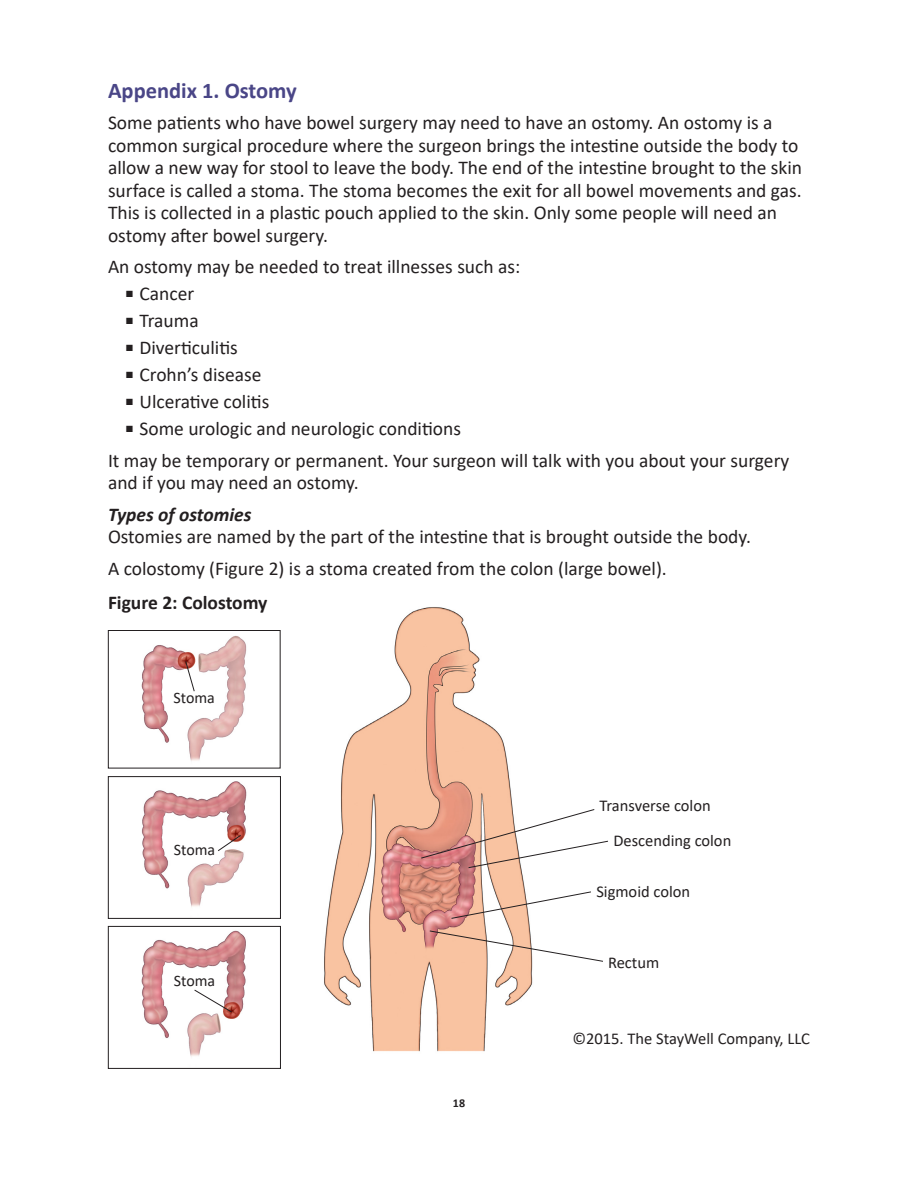
<style>
.page{position:relative;width:918px;height:1188px;background:#fff}
.page>*{position:absolute;margin:0;border:0;box-sizing:border-box;transform-origin:0 0}
.t1{font:700 22.5px "Calibri";color:#4a4687}
.text{font:19.5px/22.5px "Calibri";color:#231f20}
.t2{font:700 19.5px "Calibri";color:#231f20}
.secondaryheading{font:italic 700 19.5px "Calibri";color:#231f20}
.description{font:16.5px "Calibri";color:#231f20}
.description-2{font:16.05px "Calibri";color:#231f20}
.t3{font:700 12px "Calibri";color:#231f20}
</style>
<div class="page">
<img style="left:141px;top:636px;width:106px;height:125px">
<div style="left:108px;top:630px;width:172px;height:138px;border:1px solid #231f20"></div>
<img style="left:141px;top:781px;width:106px;height:126px">
<div style="left:108px;top:776px;width:173px;height:143px;border:1px solid #231f20"></div>
<img style="left:141px;top:930px;width:105px;height:127px">
<div style="left:108px;top:926px;width:173px;height:143px;border:1px solid #231f20"></div>
<img style="left:324px;top:607px;width:209px;height:445px">
<svg style="left:420px;top:809px;width:188px;height:60px"></svg>
<svg style="left:429px;top:930px;width:174px;height:32px"></svg>
<svg style="left:185px;top:661px;width:10px;height:31px"></svg>
<svg style="left:217px;top:834px;width:25px;height:18px"></svg>
<svg style="left:194px;top:989px;width:38px;height:24px"></svg>
<svg style="left:451px;top:891px;width:140px;height:28px"></svg>
<p class="t1" style="left:108px;top:74px;width:190px">Appendix 1. Ostomy</p>
<p class="text" style="left:108px;top:111px;width:696px">Some patients who have bowel surgery may need to have an ostomy. An ostomy is a common surgical procedure where the surgeon brings the intestine outside the body to allow a new way for stool to leave the body. The end of the intestine brought to the skin surface is called a stoma. The stoma becomes the exit for all bowel movements and gas.<br>This is collected in a plastic pouch applied to the skin. Only some people will need an ostomy after bowel surgery.</p>
<p class="text" style="left:108px;top:255px;width:414px">An ostomy may be needed to treat illnesses such as:</p>
<p class="text" style="left:126px;top:282px;width:70px">■ Cancer</p>
<p class="text" style="left:126px;top:309px;width:74px">■ Trauma</p>
<p class="text" style="left:126px;top:336px;width:113px">■ Diverticulitis</p>
<p class="text" style="left:126px;top:363px;width:137px">■ Crohn’s disease</p>
<p class="text" style="left:126px;top:390px;width:145px">■ Ulcerative colitis</p>
<p class="text" style="left:126px;top:417px;width:337px">■ Some urologic and neurologic conditions</p>
<p class="text" style="left:108px;top:449px;width:683px">It may be temporary or permanent. Your surgeon will talk with you about your surgery and if you may need an ostomy.</p>
<p class="secondaryheading" style="left:108px;top:501px;width:145px">Types of ostomies</p>
<p class="text" style="left:108px;top:525px;width:645px">Ostomies are named by the part of the intestine that is brought outside the body.</p>
<p class="text" style="left:108px;top:557px;width:560px">A colostomy (Figure 2) is a stoma created from the colon (large bowel).</p>
<p class="t2" style="left:108px;top:588px;width:161px">Figure 2: Colostomy</p>
<p class="description-2" style="left:174px;top:687px;width:43px">Stoma</p>
<p class="description-2" style="left:174px;top:839px;width:43px">Stoma</p>
<p class="description-2" style="left:174px;top:970px;width:43px">Stoma</p>
<p class="t3" style="left:453px;top:1094px;width:14px">18</p>
<p class="description" style="left:600px;top:794px;width:113px">Transverse colon</p>
<p class="description" style="left:613px;top:829px;width:119px">Descending colon</p>
<p class="description" style="left:596px;top:880px;width:95px">Sigmoid colon</p>
<p class="description" style="left:608px;top:951px;width:53px">Rectum</p>
<p class="description" style="left:572px;top:1027px;width:239px">©2015. The StayWell Company, LLC</p>
</div>
